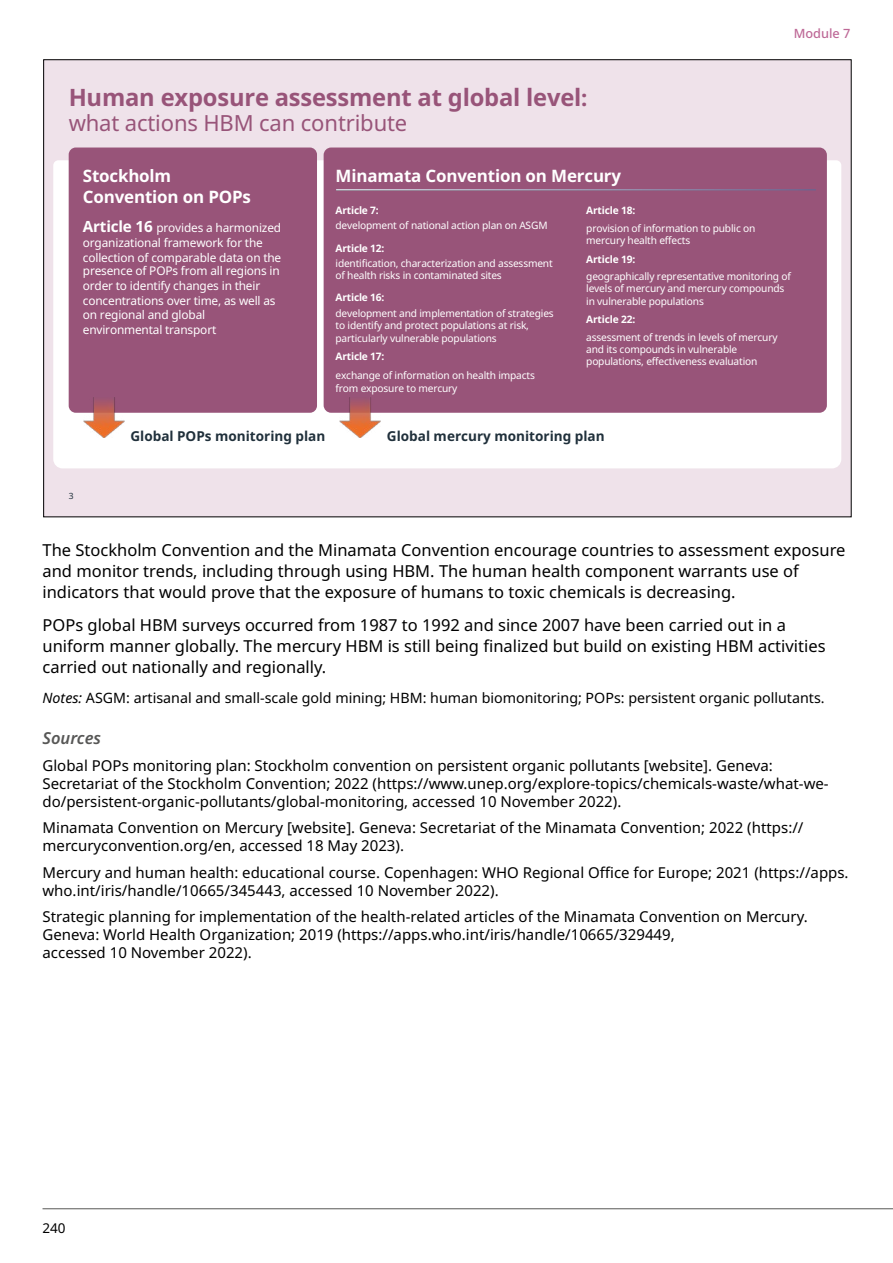
<style>
.page{position:relative;width:893px;height:1263px;background:#fff}
.page>*{position:absolute;margin:0;border:0;box-sizing:border-box;transform-origin:0 0}
.t1{font:700 24px "Noto Sans";letter-spacing:-.01em;color:#985479}
.t2{font:22.2px "Noto Sans";letter-spacing:-.005em;color:#985479}
.t3{font:700 17.1px/20.5px "Noto Sans";letter-spacing:-.01em;color:#fff}
.Testo{font:16.5px/21px "Noto Sans";color:#000}
.Titolo_ref{font:italic 600 16.5px "Noto Sans";color:#575756}
.testo_ref{font:15px/18px "Noto Sans";color:#000}
.nota_rientra{font:14.25px "Noto Sans";color:#000}
.t4{font:700 13.65px "Noto Sans";color:#20303b}
.t5{font:13.5px "Noto Sans";color:#000}
.t6{font:500 12.75px "Noto Sans";color:#be6997}
.t7{font:12px/14.5px "Noto Sans";letter-spacing:-.015em;color:#fff}
.t8{font:10.2px/18px "Noto Sans";letter-spacing:-.015em;color:#fff}
.t9{font:8.55px "Noto Sans";color:#20303b}
.s1{font-size:22.2px}
.s2{font-weight:700;font-size:15.45px}
.s3{font-weight:700}
.s4{font-style:italic}
</style>
<div class="page">
<hr style="left:43px;top:1208px;width:850px;height:1px;background:#575756">
<div style="left:44px;top:60px;width:807px;height:457px;background:#efe2ea"></div>
<div style="left:53px;top:160px;width:788px;height:308px;background:#fff"></div>
<div style="left:69px;top:148px;width:248px;height:265px;background:#985479;border-radius:7px"></div>
<div style="left:324px;top:148px;width:503px;height:265px;background:#985479;border-radius:8px"></div>
<img style="left:83px;top:397px;width:41px;height:40px">
<img style="left:340px;top:397px;width:41px;height:40px">
<img style="left:336px;top:189px;width:480px;height:1px">
<p class="t1" style="left:69px;top:81px;width:520px">Human exposure assessment at global level<span class="s1">:</span></p>
<p class="t2" style="left:69px;top:107px;width:340px">what actions HBM can contribute</p>
<p class="t6" style="left:794px;top:24px;width:58px">Module 7</p>
<p class="t3" style="left:83px;top:166px;width:170px">Stockholm<br>Convention on POPs</p>
<p class="t7" style="left:83px;top:220px;width:200px"><span class="s2">Article 16</span> provides a harmonized organizational framework for the collection of comparable data on the presence of POPs from all regions in order to identify changes in their concentrations over time, as well as on regional and global environmental transport</p>
<p class="t3" style="left:335px;top:166px;width:287px">Minamata Convention on Mercury</p>
<p class="t8" style="left:335px;top:203px;width:214px;line-height:15.5px"><span class="s3">Article 7:<br></span>development of national action plan on ASGM</p>
<p class="t8" style="left:335px;top:241px;width:219px;line-height:15.5px"><span class="s3">Article 12:<br></span>identification, characterization and assessment</p>
<p class="t8" style="left:335px;top:265px;width:168px;line-height:22.2px">of health risks in contaminated sites<br><span class="s3">Article 16:</span></p>
<p class="t8" style="left:335px;top:307px;width:220px;line-height:12.5px">development and implementation of strategies to identify and protect populations at risk, particularly vulnerable populations</p>
<p class="t8" style="left:335px;top:348px;width:201px;line-height:18.6px"><span class="s3">Article 17:<br></span>exchange of information on health impacts</p>
<p class="t8" style="left:335px;top:379px;width:123px">from exposure to mercury</p>
<p class="t8" style="left:586px;top:202px;width:171px"><span class="s3">Article 18:<br></span>provision of information to public on</p>
<p class="t8" style="left:586px;top:231px;width:105px;line-height:18.9px">mercury health effects<br><span class="s3">Article 19:</span></p>
<p class="t8" style="left:586px;top:271px;width:206px;line-height:11.9px">geographically representative monitoring of levels of mercury and mercury compounds</p>
<p class="t8" style="left:586px;top:292px;width:193px">in vulnerable populations<br><span class="s3">Article 22:<br></span>assessment of trends in levels of mercury</p>
<p class="t8" style="left:586px;top:343px;width:173px;line-height:12.1px">and its compounds in vulnerable populations, effectiveness evaluation</p>
<p class="t9" style="left:69px;top:489px;width:6px">3</p>
<p class="t4" style="left:130px;top:427px;width:196px">Global POPs monitoring plan</p>
<p class="t4" style="left:387px;top:427px;width:219px">Global mercury monitoring plan</p>
<p class="Testo" style="left:43px;top:539px;width:804px">The Stockholm Convention and the Minamata Convention encourage countries to assessment exposure and monitor trends, including through using HBM. The human health component warrants use of indicators that would prove that the exposure of humans to toxic chemicals is decreasing.</p>
<p class="Testo" style="left:43px;top:615px;width:784px">POPs global HBM surveys occurred from 1987 to 1992 and since 2007 have been carried out in a uniform manner globally. The mercury HBM is still being finalized but build on existing HBM activities carried out nationally and regionally.</p>
<p class="nota_rientra" style="left:43px;top:688px;width:784px"><span class="s4">Notes:</span> ASGM: artisanal and small-scale gold mining; HBM: human biomonitoring; POPs: persistent organic pollutants.</p>
<p class="Titolo_ref" style="left:43px;top:727px;width:60px">Sources</p>
<p class="testo_ref" style="left:43px;top:757px;width:788px">Global POPs monitoring plan: Stockholm convention on persistent organic pollutants [website]. Geneva:<br>Secretariat of the Stockholm Convention; 2022 (https://www.unep.org/explore-topics/chemicals-waste/what-we&shy;do/persistent-organic-pollutants/global-monitoring, accessed 10 November 2022).</p>
<p class="testo_ref" style="left:43px;top:819px;width:762px">Minamata Convention on Mercury [website]. Geneva: Secretariat of the Minamata Convention; 2022 (https:// mercuryconvention.org/en, accessed 18 May 2023).</p>
<p class="testo_ref" style="left:43px;top:864px;width:808px">Mercury and human health: educational course. Copenhagen: WHO Regional Office for Europe; 2021 (https://apps. who.int/iris/handle/10665/345443, accessed 10 November 2022).</p>
<p class="testo_ref" style="left:43px;top:908px;width:767px">Strategic planning for implementation of the health-related articles of the Minamata Convention on Mercury.<br>Geneva: World Health Organization; 2019 (https://apps.who.int/iris/handle/10665/329449,</p>
<p class="testo_ref" style="left:43px;top:944px;width:211px">accessed 10 November 2022).</p>
<p class="t5" style="left:43px;top:1218px;width:25px">240</p>
</div>
